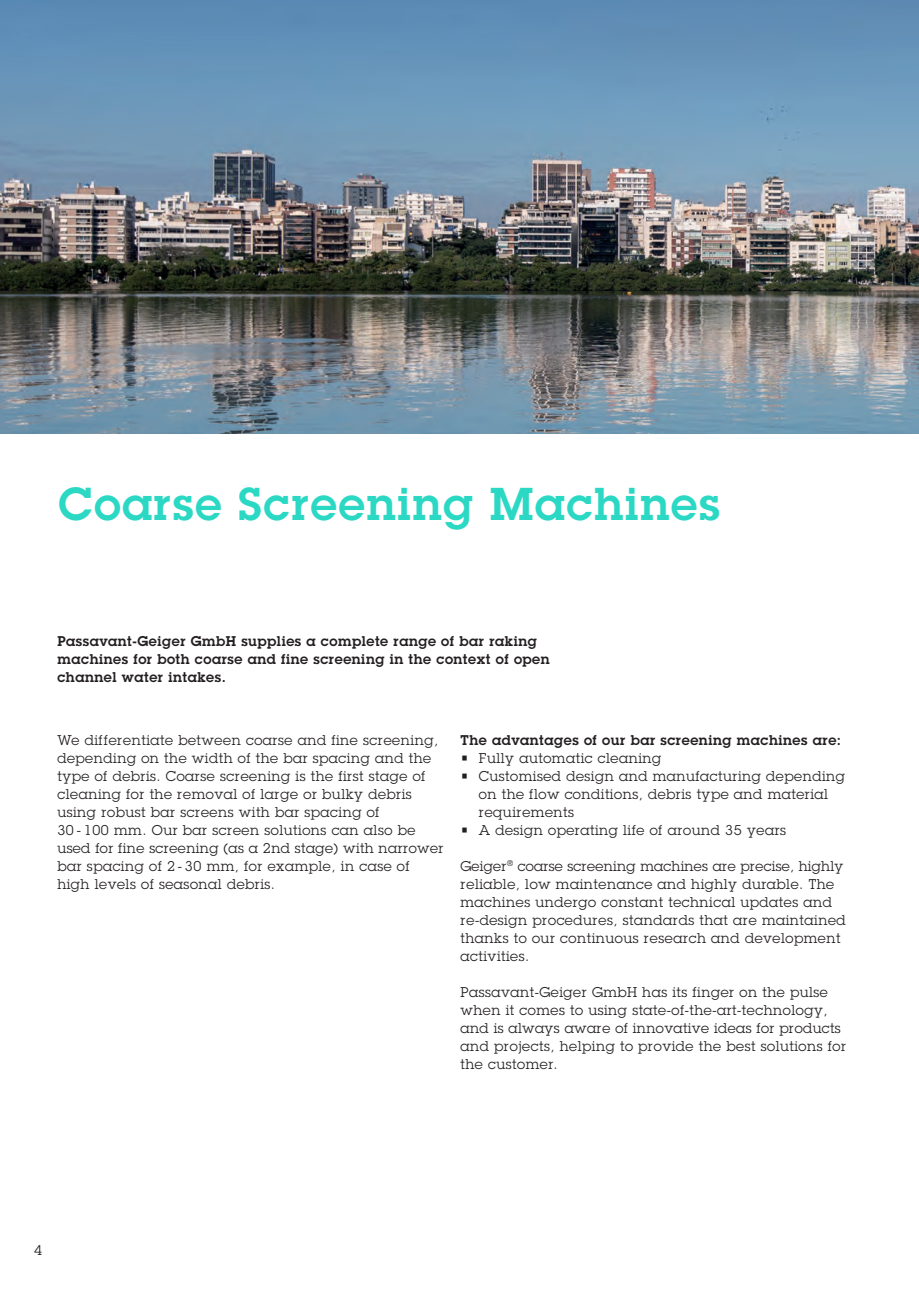
<style>
.page{position:relative;width:919px;height:1289px;background:#fff}
.page>*{position:absolute;margin:0;border:0;box-sizing:border-box;transform-origin:0 0}
.t1{font:600 45px "Lubalin Graph Std";letter-spacing:.04em;color:#2bd8c4}
.t2{font:13.8px/18px "Lubalin Graph Std";letter-spacing:.04em;color:#231f20}
.t3{font:600 13.8px/18px "Lubalin Graph Std";letter-spacing:.04em;color:#231f20}
</style>
<div class="page">
<img style="left:0;top:0;width:918px;height:434px">
<h1 class="t1" style="left:58px;top:474px;width:662px">Coarse Screening Machines</h1>
<p class="t3" style="left:57px;top:631px;width:493px">Passavant-Geiger GmbH supplies a complete range of bar raking machines for both coarse and fine screening in the context of open channel water intakes.</p>
<p class="t2" style="left:57px;top:730px;width:387px">We differentiate between coarse and fine screening, depending on the width of the bar spacing and the type of debris. Coarse screening is the first stage of cleaning for the removal of large or bulky debris using robust bar screens with bar spacing of<br>30 - -100 mm. Our bar screen solutions can also be used for fine screening (as a 2nd stage) with narrower bar spacing of 2 - 30 mm, for example, in case of high levels of seasonal debris.</p>
<p class="t3" style="left:460px;top:730px;width:382px">The advantages of our bar screening machines are:</p>
<p class="t2" style="left:460px;top:748px;width:202px">• Fully automatic cleaning</p>
<p class="t2" style="left:478px;top:766px;width:367px;text-indent:-18px">• Customised design and manufacturing depending on the flow conditions, debris type and material requirements</p>
<p class="t2" style="left:460px;top:820px;width:327px">• A design operating life of around 35 years</p>
<p class="t2" style="left:460px;top:856px;width:386px">Geiger<sup>®</sup> coarse screening machines are precise, highly reliable, low maintenance and highly durable. The machines undergo constant technical updates and re-design procedures, standards that are maintained thanks to our continuous research and development activities.</p>
<p class="t2" style="left:460px;top:982px;width:387px">Passavant-Geiger GmbH has its finger on the pulse when it comes to using state-of-the-art-technology, and is always aware of innovative ideas for products and projects, helping to provide the best solutions for the customer.</p>
<p class="t2" style="left:34px;top:1240px;width:10px">4</p>
</div>
